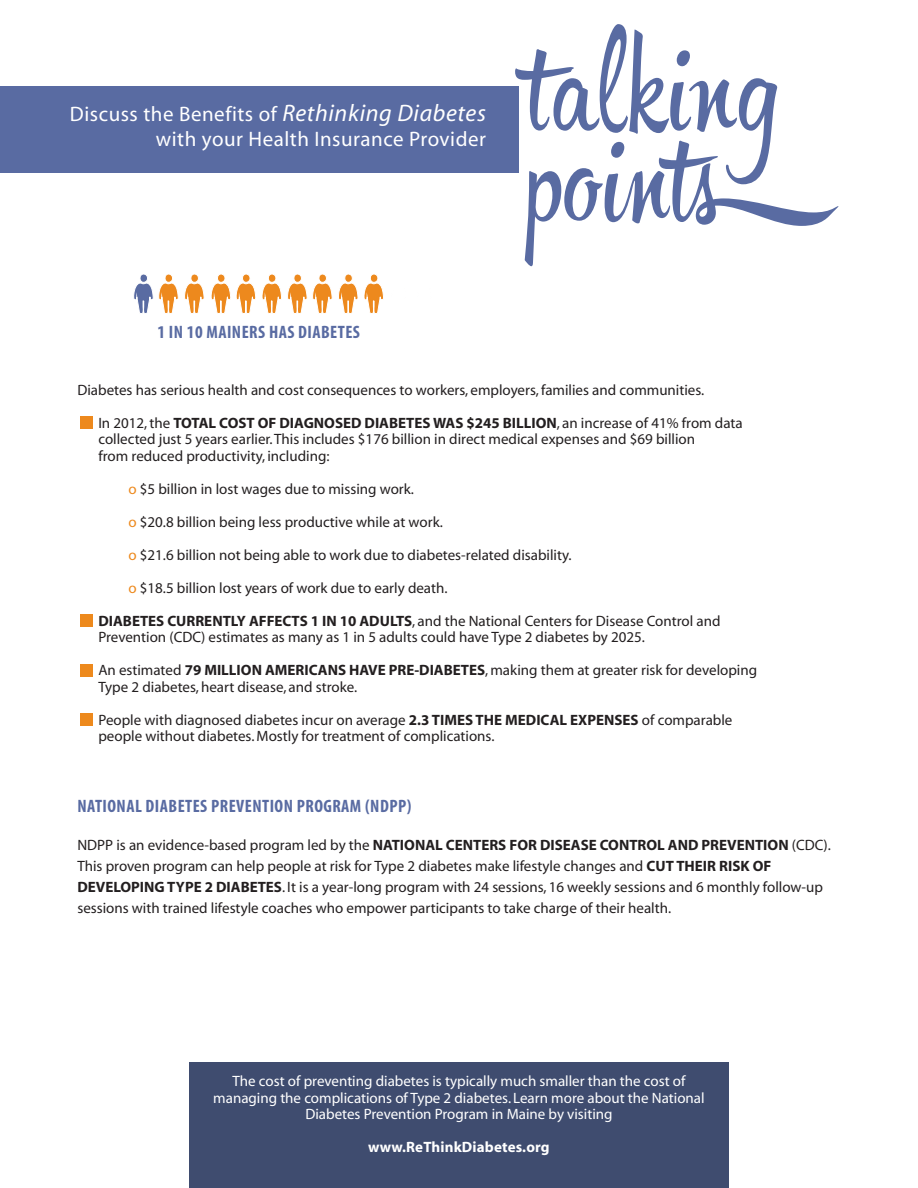
<style>
.page{position:relative;width:918px;height:1188px;background:#fff}
.page>*{position:absolute;margin:0;border:0;box-sizing:border-box;transform-origin:0 0}
.t1{font:120px "Hipster Script Pro";letter-spacing:.02em;color:#596ba2}
.t2{font:21px/25.2px "Myriad";letter-spacing:.025em;color:#fff;text-align:right}
.t3{font:700 condensed 18px "Myriad";letter-spacing:.025em;color:#596ba2}
.t4{font:15px/16.5px "Myriad";color:#231f20}
.t5{font:15px/16.5px "Myriad";color:#fff;text-align:center}
.t6{font:700 15px "Myriad";letter-spacing:.01em;color:#fff}
.s1{font-style:italic;font-size:24px}
.s2{font-weight:700}
.s3{color:#ed891d}
</style>
<div class="page">
<div style="left:0;top:86px;width:518px;height:86px;background:#596ba2"></div>
<svg style="left:133px;top:274px;width:71px;height:40px"></svg>
<svg style="left:211px;top:274px;width:173px;height:40px"></svg>
<div style="left:189px;top:1063px;width:540px;height:125px;background:#3f4c6f"></div>
<div style="left:80px;top:417px;width:13px;height:12px;background:#ed891d"></div>
<div style="left:80px;top:614px;width:13px;height:13px;background:#ed891d"></div>
<div style="left:80px;top:664px;width:13px;height:12px;background:#ed891d"></div>
<div style="left:80px;top:713px;width:13px;height:13px;background:#ed891d"></div>
<p class="t2" style="left:70px;top:102px;width:418px">Discuss the Benefits of <span class="s1">Rethinking Diabetes </span>with your Health Insurance Provider</p>
<p class="t3" style="left:158px;top:322px;width:204px">1 IN 10 MAINERS HAS DIABETES</p>
<p class="t1" style="left:526px;top:15px;width:253px">talking</p>
<p class="t1" style="left:526px;top:106px;width:330px">points</p>
<p class="t4" style="left:77px;top:382px;width:628px">Diabetes has serious health and cost consequences to workers, employers, families and communities.</p>
<p class="t4" style="left:98px;top:415px;width:646px">In 2012, the <span class="s2">TOTAL COST OF DIAGNOSED DIABETES WAS $245 BILLION</span>, an increase of 41% from data collected just 5 years earlier. This includes $176 billion in direct medical expenses and $69 billion<br>from reduced productivity, including:</p>
<p class="t4" style="left:128px;top:481px;width:287px"><span class="s3">o</span> $5 billion in lost wages due to missing work.</p>
<p class="t4" style="left:128px;top:514px;width:316px"><span class="s3">o</span> $20.8 billion being less productive while at work.</p>
<p class="t4" style="left:128px;top:547px;width:445px"><span class="s3">o</span> $21.6 billion not being able to work due to diabetes-related disability.</p>
<p class="t4" style="left:128px;top:580px;width:321px"><span class="s3">o</span> $18.5 billion lost years of work due to early death.</p>
<p class="t4" style="left:98px;top:613px;width:624px"><span class="s2">DIABETES CURRENTLY AFFECTS 1 IN 10 ADULTS</span>, and the National Centers for Disease Control and<br>Prevention (CDC) estimates as many as 1 in 5 adults could have Type 2 diabetes by 2025.</p>
<p class="t4" style="left:98px;top:663px;width:660px">An estimated <span class="s2">79 MILLION AMERICANS HAVE PRE-DIABETES</span>, making them at greater risk for developing<br>Type 2 diabetes, heart disease, and stroke.</p>
<p class="t4" style="left:98px;top:712px;width:636px">People with diagnosed diabetes incur on average <span class="s2">2.3 TIMES THE MEDICAL EXPENSES</span> of comparable people without diabetes. Mostly for treatment of complications.</p>
<p class="t3" style="left:77px;top:797px;width:335px">NATIONAL DIABETES PREVENTION PROGRAM (NDPP)</p>
<p class="t4" style="left:77px;top:835px;width:755px;line-height:21px">NDPP is an evidence-based program led by the <span class="s2">NATIONAL CENTERS FOR DISEASE CONTROL AND PREVENTION</span> (CDC).<br>This proven program can help people at risk for Type 2 diabetes make lifestyle changes and <span class="s2">CUT THEIR RISK OF DEVELOPING TYPE 2 DIABETES</span>. It is a year-long program with 24 sessions, 16 weekly sessions and 6 monthly follow-up sessions with trained lifestyle coaches who empower participants to take charge of their health.</p>
<p class="t5" style="left:213px;top:1074px;width:493px">The cost of preventing diabetes is typically much smaller than the cost of managing the complications of Type 2 diabetes. Learn more about the National<br>Diabetes Prevention Program in Maine by visiting</p>
<p class="t6" style="left:368px;top:1140px;width:183px">www.ReThinkDiabetes.org</p>
</div>
